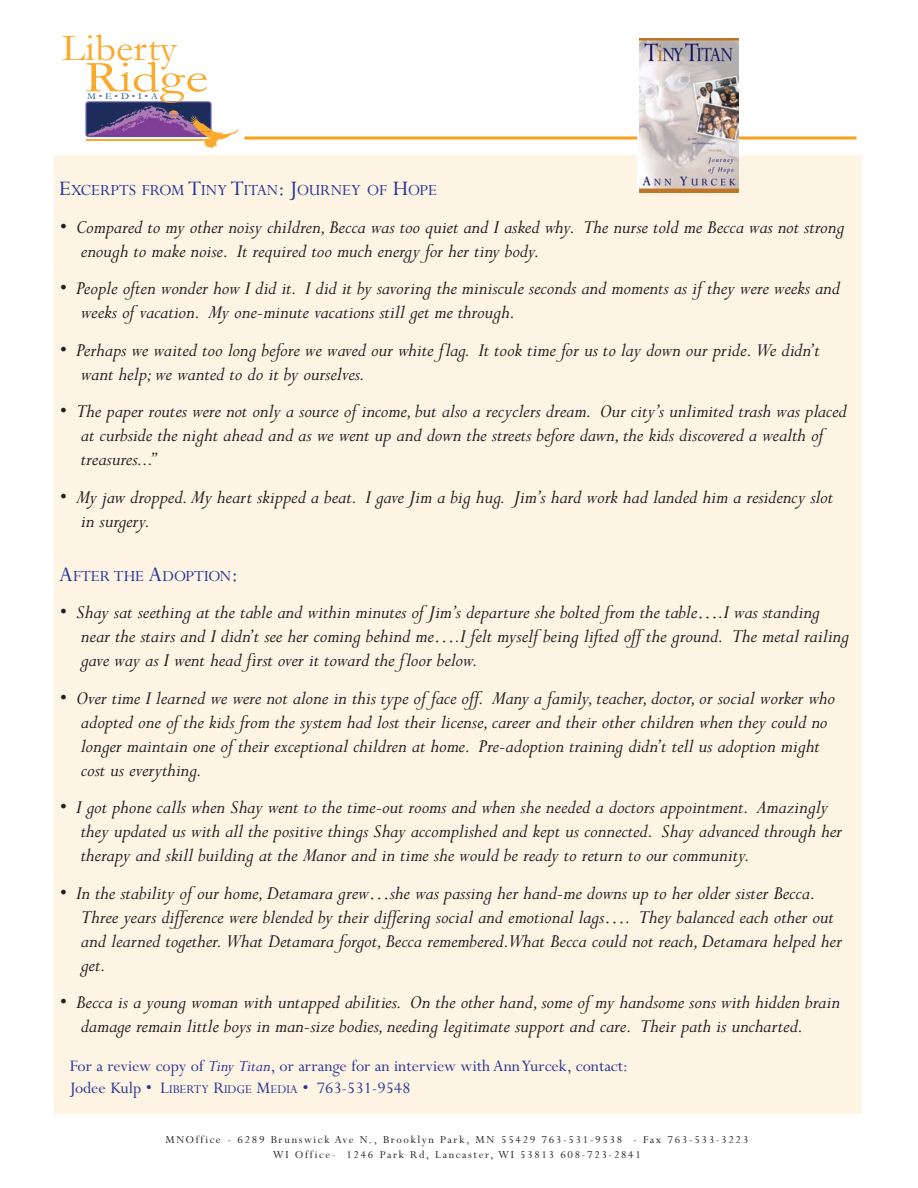
<style>
.page{position:relative;width:918px;height:1188px;background:#fff}
.page>*{position:absolute;margin:0;border:0;box-sizing:border-box;transform-origin:0 0}
.t1{font:44.7px "Garamond";color:#faa92a;scale:1.24 1}
.t2{font:38.85px "Garamond";color:#faa92a;scale:1.06 1}
.t3{font:italic 21px/24px "Perpetua";letter-spacing:-.005em;color:#231f20}
.t4{font:18px/21.6px "Perpetua";color:#293795}
.t5{font:17.4px "Perpetua";color:#293795}
.t6{font:12px/14.4px "Perpetua";letter-spacing:.135em;color:#231f20;text-align:center}
.t7{font:9px "Garamond";color:#0d527f;scale:1.16 1}
.s1{color:#6d63ac}
.s2{font-size:23.25px}
.s3{font-style:italic}
.s4{font-size:13.5px}
</style>
<div class="page">
<div style="left:54px;top:155px;width:807px;height:959px;background:#fef4e4"></div>
<svg style="left:85px;top:101px;width:153px;height:48px"></svg>
<svg style="left:244px;top:136px;width:613px;height:4px;background:#f8b754"></svg>
<img style="left:639px;top:38px;width:100px;height:155px">
<h2 class="t2" style="left:62px;top:24px;width:111px">Liberty</h2>
<h1 class="t1" style="left:85px;top:50px;width:101px">Ridge</h1>
<p class="t7" style="left:87px;top:91px;width:62px">M<span class="s1">•</span>E<span class="s1">•</span>D<span class="s1">•</span>I<span class="s1">•</span>A</p>
<p class="t5" style="left:59px;top:184px;width:379px"><span class="s2">E</span>XCERPTS FROM <span class="s2">T</span>INY <span class="s2">T</span>ITAN<span class="s2">: J</span>OURNEY OF <span class="s2">H</span>OPE</p>
<p class="t3" style="left:81px;top:217px;width:765px;text-indent:-22px">• Compared to my other noisy children, Becca was too quiet and I asked why. The nurse told me Becca was not strong enough to make noise. It required too much energy for her tiny body.</p>
<p class="t3" style="left:81px;top:279px;width:761px;text-indent:-22px">• People often wonder how I did it. I did it by savoring the miniscule seconds and moments as if they were weeks and weeks of vacation. My one-minute vacations still get me through.</p>
<p class="t3" style="left:81px;top:340px;width:740px;text-indent:-22px">• Perhaps we waited too long before we waved our white flag. It took time for us to lay down our pride. We didn’t want help; we wanted to do it by ourselves.</p>
<p class="t3" style="left:81px;top:402px;width:768px;text-indent:-22px">• The paper routes were not only a source of income, but also a recyclers dream. Our city’s unlimited trash was placed at curbside the night ahead and as we went up and down the streets before dawn, the kids discovered a wealth of treasures...”</p>
<p class="t3" style="left:81px;top:487px;width:754px;text-indent:-22px">• My jaw dropped. My heart skipped a beat. I gave Jim a big hug. Jim’s hard work had landed him a residency slot in surgery.</p>
<p class="t5" style="left:59px;top:569px;width:180px"><span class="s2">A</span>FTER THE <span class="s2">A</span>DOPTION<span class="s2">:</span></p>
<p class="t3" style="left:81px;top:603px;width:770px;text-indent:-22px">• Shay sat seething at the table and within minutes of Jim’s departure she bolted from the table….I was standing near the stairs and I didn’t see her coming behind me….I felt myself being lifted off the ground. The metal railing gave way as I went head first over it toward the floor below.</p>
<p class="t3" style="left:81px;top:688px;width:756px;text-indent:-22px">• Over time I learned we were not alone in this type of face off. Many a family, teacher, doctor, or social worker who adopted one of the kids from the system had lost their license, career and their other children when they could no longer maintain one of their exceptional children at home. Pre-adoption training didn’t tell us adoption might cost us everything.</p>
<p class="t3" style="left:81px;top:798px;width:763px;text-indent:-22px">• I got phone calls when Shay went to the time-out rooms and when she needed a doctors appointment. Amazingly they updated us with all the positive things Shay accomplished and kept us connected. Shay advanced through her therapy and skill building at the Manor and in time she would be ready to return to our community.</p>
<p class="t3" style="left:81px;top:883px;width:763px;text-indent:-22px">• In the stability of our home, Detamara grew…she was passing her hand-me downs up to her older sister Becca.<br>Three years difference were blended by their differing social and emotional lags…. They balanced each other out and learned together. What Detamara forgot, Becca remembered.What Becca could not reach, Detamara helped her get.</p>
<p class="t3" style="left:81px;top:993px;width:761px;text-indent:-22px">• Becca is a young woman with untapped abilities. On the other hand, some of my handsome sons with hidden brain damage remain little boys in man-size bodies, needing legitimate support and care. Their path is uncharted.</p>
<p class="t4" style="left:70px;top:1057px;width:560px">For a review copy of <span class="s3">Tiny Titan</span>, or arrange for an interview with Ann Yurcek, contact:<br>Jodee Kulp • L<span class="s4">IBERTY</span> R<span class="s4">IDGE</span> M<span class="s4">EDIA</span> • 763-531-9548</p>
<p class="t6" style="left:166px;top:1134px;width:584px">MNOffice - 6289 Brunswick Ave N., Brooklyn Park, MN 55429 763-531-9538 - Fax 763-533-3223<br>WI Office- 1246 Park Rd, Lancaster, WI 53813 608-723-2841</p>
</div>
